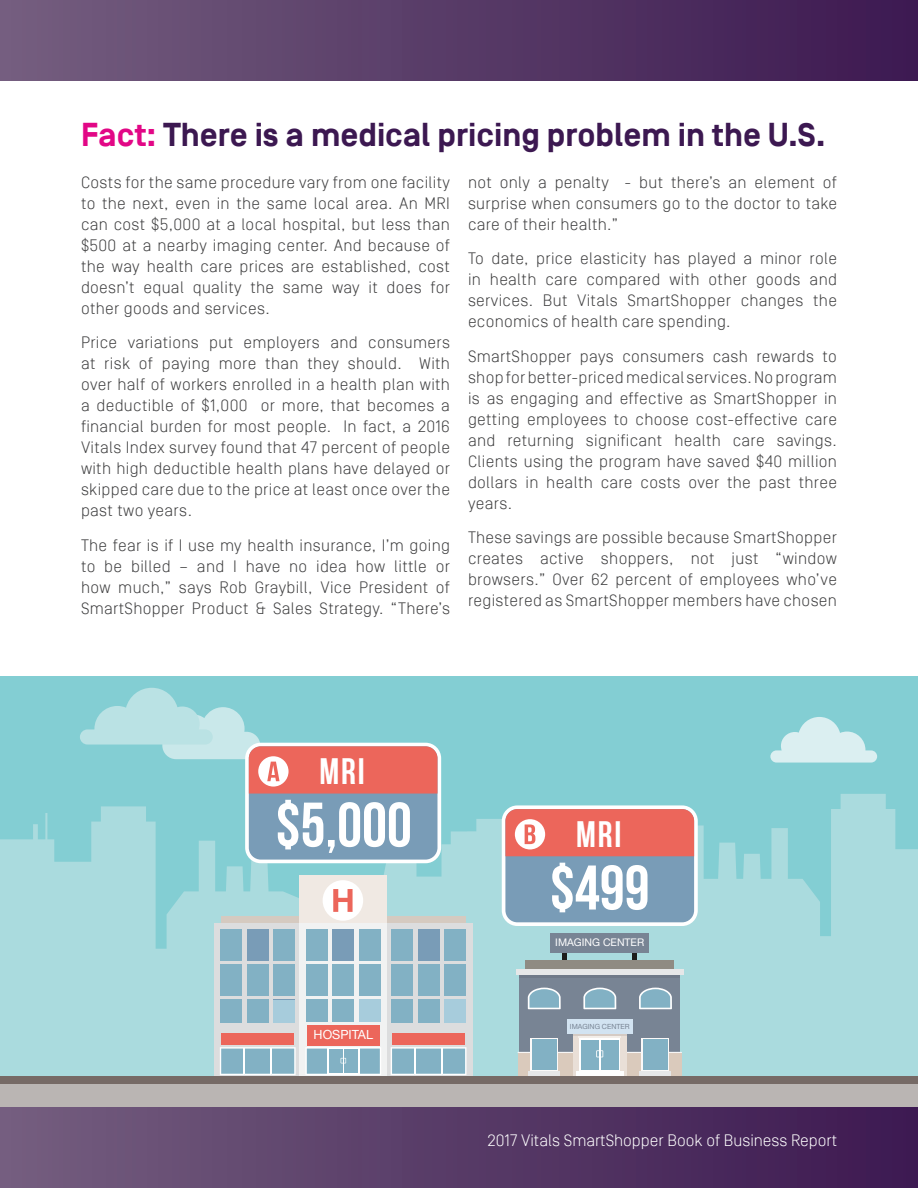
<style>
.page{position:relative;width:918px;height:1188px;background:#fff}
.page>*{position:absolute;margin:0;border:0;box-sizing:border-box;transform-origin:0 0}
.t1{font:700 62.85px "Bebas Neue";color:#fff}
.t2{font:700 36.75px "Bebas Neue";letter-spacing:.05em;color:#fff}
.t3{font:700 33px "Simplon BP";color:#3c1851}
.t4{font:300 16.5px/21px "Simplon BP";letter-spacing:.02em;color:#3e3e3f;text-align:justify}
.t5{font:300 16.5px "Simplon BP";color:#fff}
.t6{font:12.6px "Helvetica Neue";color:#fff}
.t7{font:10.5px "Helvetica Neue";color:#fff}
.t8{font:7.05px "Helvetica Neue";color:#788494}
.s1{color:#e20786}
</style>
<div class="page">
<div style="left:0;top:0;width:918px;height:1188px;background:linear-gradient(to right,#745d7e,#3d1951)"></div>
<div style="left:0;top:81px;width:918px;height:1026px;background:#fff"></div>
<div style="left:0;top:676px;width:918px;height:431px;background:#83ced3"></div>
<svg style="left:520px;top:794px;width:398px;height:283px;fill:#aadbde"></svg>
<svg style="left:0;top:794px;width:520px;height:283px;fill:#aadbde"></svg>
<svg style="left:563px;top:952px;width:4px;height:9px"></svg>
<svg style="left:633px;top:952px;width:4px;height:9px"></svg>
<div style="left:520px;top:971px;width:160px;height:104px;background:#788494"></div>
<div style="left:518px;top:1053px;width:163px;height:23px;background:#dacabc"></div>
<hr style="left:518px;top:1052px;width:164px;height:1px;background:#f6f6f6">
<div style="left:516px;top:969px;width:168px;height:6px;background:#e6e7e8"></div>
<svg style="left:573px;top:1034px;width:54px;height:42px"></svg>
<div style="left:567px;top:1020px;width:65px;height:14px;background:#d2e3f1"></div>
<div style="left:579px;top:1038px;width:21px;height:33px;background:#fff"></div>
<div style="left:581px;top:1040px;width:18px;height:30px;background:#82b1c4"></div>
<svg style="left:600px;top:1038px;width:20px;height:33px"></svg>
<div style="left:601px;top:1040px;width:17px;height:30px;background:#82b1c4"></div>
<svg style="left:578px;top:1037px;width:43px;height:1px"></svg>
<hr style="left:520px;top:975px;width:160px;height:3px;background:#1d1d1b">
<svg style="left:596px;top:1050px;width:7px;height:7px"></svg>
<div style="left:530px;top:1038px;width:28px;height:33px;background:#fbf9f8"></div>
<div style="left:532px;top:1039px;width:25px;height:31px;background:#82b1c4"></div>
<div style="left:528px;top:1071px;width:32px;height:5px;background:#e6e7e8"></div>
<svg style="left:528px;top:988px;width:33px;height:21px"></svg>
<svg style="left:583px;top:988px;width:33px;height:21px"></svg>
<svg style="left:639px;top:988px;width:33px;height:21px"></svg>
<div style="left:525px;top:961px;width:149px;height:8px;background:#8f8b83"></div>
<hr style="left:573px;top:1034px;width:53px;height:1px;background:#1d1d1b">
<div style="left:642px;top:1038px;width:27px;height:33px;background:#fbf9f8"></div>
<div style="left:643px;top:1039px;width:25px;height:31px;background:#82b1c4"></div>
<div style="left:640px;top:1071px;width:31px;height:5px;background:#e6e7e8"></div>
<div style="left:576px;top:1071px;width:47px;height:5px;background:#fff"></div>
<div style="left:551px;top:933px;width:98px;height:19px;background:#788494"></div>
<svg style="left:221px;top:916px;width:79px;height:8px"></svg>
<div style="left:214px;top:924px;width:87px;height:152px;background:#dcddde"></div>
<div style="left:220px;top:929px;width:22px;height:32px;background:#82b1c4"></div>
<div style="left:247px;top:929px;width:22px;height:32px;background:#799cb7"></div>
<div style="left:273px;top:929px;width:22px;height:32px;background:#82b1c4"></div>
<div style="left:220px;top:964px;width:22px;height:6px;background:#82b1c4"></div>
<div style="left:247px;top:964px;width:22px;height:6px;background:#82b1c4"></div>
<div style="left:273px;top:964px;width:22px;height:6px;background:#82b1c4"></div>
<div style="left:220px;top:965px;width:22px;height:31px;background:#82b1c4"></div>
<div style="left:247px;top:965px;width:22px;height:31px;background:#82b1c4"></div>
<div style="left:273px;top:965px;width:22px;height:31px;background:#82b1c4"></div>
<div style="left:220px;top:1000px;width:22px;height:22px;background:#82b1c4"></div>
<div style="left:247px;top:1000px;width:22px;height:22px;background:#82b1c4"></div>
<div style="left:273px;top:1000px;width:22px;height:22px;background:#a7ccdc"></div>
<svg style="left:220px;top:1047px;width:76px;height:28px;background:#98bece"></svg>
<div style="left:222px;top:1034px;width:72px;height:11px;background:#ec665b"></div>
<div style="left:385px;top:916px;width:81px;height:9px;background:#d5cac0"></div>
<div style="left:385px;top:924px;width:87px;height:152px;background:#dcddde"></div>
<div style="left:391px;top:929px;width:22px;height:32px;background:#82b1c4"></div>
<div style="left:418px;top:929px;width:21px;height:32px;background:#799cb7"></div>
<div style="left:444px;top:929px;width:22px;height:32px;background:#82b1c4"></div>
<div style="left:391px;top:964px;width:22px;height:6px;background:#82b1c4"></div>
<div style="left:418px;top:964px;width:21px;height:6px;background:#82b1c4"></div>
<div style="left:444px;top:964px;width:22px;height:6px;background:#82b1c4"></div>
<div style="left:391px;top:965px;width:22px;height:31px;background:#82b1c4"></div>
<div style="left:418px;top:965px;width:21px;height:31px;background:#82b1c4"></div>
<div style="left:444px;top:965px;width:22px;height:31px;background:#82b1c4"></div>
<div style="left:391px;top:999px;width:22px;height:23px;background:#82b1c4"></div>
<div style="left:418px;top:999px;width:21px;height:23px;background:#82b1c4"></div>
<div style="left:444px;top:999px;width:22px;height:23px;background:#a7ccdc"></div>
<svg style="left:391px;top:1047px;width:75px;height:28px;background:#97becd"></svg>
<div style="left:393px;top:1034px;width:72px;height:11px;background:#ec665b"></div>
<div style="left:300px;top:875px;width:87px;height:50px;background:#f0e9e3"></div>
<div style="left:300px;top:924px;width:87px;height:152px;background:#f1f2f2"></div>
<div style="left:306px;top:929px;width:22px;height:32px;background:#82b1c4"></div>
<div style="left:332px;top:929px;width:22px;height:32px;background:#799cb7"></div>
<div style="left:359px;top:929px;width:22px;height:32px;background:#82b1c4"></div>
<div style="left:306px;top:964px;width:22px;height:6px;background:#82b1c4"></div>
<div style="left:332px;top:964px;width:22px;height:6px;background:#82b1c4"></div>
<div style="left:359px;top:964px;width:22px;height:6px;background:#82b1c4"></div>
<div style="left:306px;top:965px;width:22px;height:31px;background:#82b1c4"></div>
<div style="left:332px;top:965px;width:22px;height:31px;background:#82b1c4"></div>
<div style="left:359px;top:965px;width:22px;height:31px;background:#82b1c4"></div>
<div style="left:306px;top:1000px;width:22px;height:22px;background:#82b1c4"></div>
<div style="left:332px;top:1000px;width:22px;height:22px;background:#82b1c4"></div>
<div style="left:359px;top:1000px;width:22px;height:22px;background:#a7ccdc"></div>
<div style="left:307px;top:1025px;width:72px;height:20px;background:#ec665b"></div>
<svg style="left:306px;top:1047px;width:75px;height:28px"></svg>
<div style="left:323px;top:880px;width:40px;height:41px;background:#fff;border-radius:50%"></div>
<svg style="left:333px;top:889px;width:20px;height:23px"></svg>
<div style="left:0;top:1077px;width:918px;height:28px;background:#766a66"></div>
<div style="left:0;top:1084px;width:918px;height:23px;background:#bab5b3"></div>
<svg style="left:770px;top:717px;width:107px;height:46px"></svg>
<div style="left:245px;top:743px;width:196px;height:120px;border:7px solid #fff;border-radius:12px"></div>
<div style="left:249px;top:746px;width:188px;height:114px;background:#799cb7;border-radius:12px"></div>
<svg style="left:80px;top:688px;width:357px;height:106px"></svg>
<div style="left:502px;top:805px;width:196px;height:121px;border:7px solid #fff;border-radius:12px"></div>
<div style="left:505px;top:809px;width:189px;height:113px;background:#799cb7;border-radius:12px"></div>
<svg style="left:505px;top:809px;width:189px;height:47px;background:#ec7166"></svg>
<p class="t3" style="left:81px;top:116px;width:746px"><span class="s1">Fact:</span> There is a medical pricing problem in the U.S.</p>
<p class="t4" style="left:81px;top:171px;width:371px">Costs for the same procedure vary from one facility to the next, even in the same local area. An MRI can cost $5,000 at a local hospital, but less than $500 at a nearby imaging center. And because of the way health care prices are established, cost doesn’t equal quality the same way it does for other goods and services.</p>
<p class="t4" style="left:81px;top:332px;width:371px">Price variations put employers and consumers at risk of paying more than they should. With over half of workers enrolled in a health plan with a deductible of $1,000 or more, that becomes a financial burden for most people. In fact, a 2016<br>Vitals Index survey found that 47 percent of people with high deductible health plans have delayed or skipped care due to the price at least once over the past two years.</p>
<p class="t4" style="left:81px;top:534px;width:371px">The fear is if I use my health insurance, I’m going to be billed – and I have no idea how little or how much,” says Rob Graybill, Vice President of SmartShopper Product &amp; Sales Strategy. “There’s</p>
<p class="t4" style="left:468px;top:171px;width:371px">not only a penalty - but there’s an element of surprise when consumers go to the doctor to take care of their health.”</p>
<p class="t4" style="left:468px;top:248px;width:371px">To date, price elasticity has played a minor role in health care compared with other goods and services. But Vitals SmartShopper changes the economics of health care spending.</p>
<p class="t4" style="left:468px;top:345px;width:371px">SmartShopper pays consumers cash rewards to shop for better-priced medical services. No program is as engaging and effective as SmartShopper in getting employees to choose cost-effective care and returning significant health care savings.<br>Clients using the program have saved $40 million dollars in health care costs over the past three years.</p>
<p class="t4" style="left:468px;top:527px;width:371px">These savings are possible because SmartShopper creates active shoppers, not just “window browsers.” Over 62 percent of employees who’ve registered as SmartShopper members have chosen</p>
<p class="t2" style="left:320px;top:751px;width:47px">MRI</p>
<p class="t1" style="left:276px;top:790px;width:138px">$5,000</p>
<p class="t6" style="left:314px;top:1026px;width:61px">HOSPITAL</p>
<p class="t2" style="left:576px;top:814px;width:47px">MRI</p>
<p class="t1" style="left:550px;top:853px;width:101px">$499</p>
<p class="t7" style="left:555px;top:935px;width:90px">IMAGING CENTER</p>
<p class="t8" style="left:570px;top:1021px;width:61px">IMAGING CENTER</p>
<p class="t5" style="left:487px;top:1131px;width:351px">2017 Vitals SmartShopper Book of Business Report</p>
</div>
